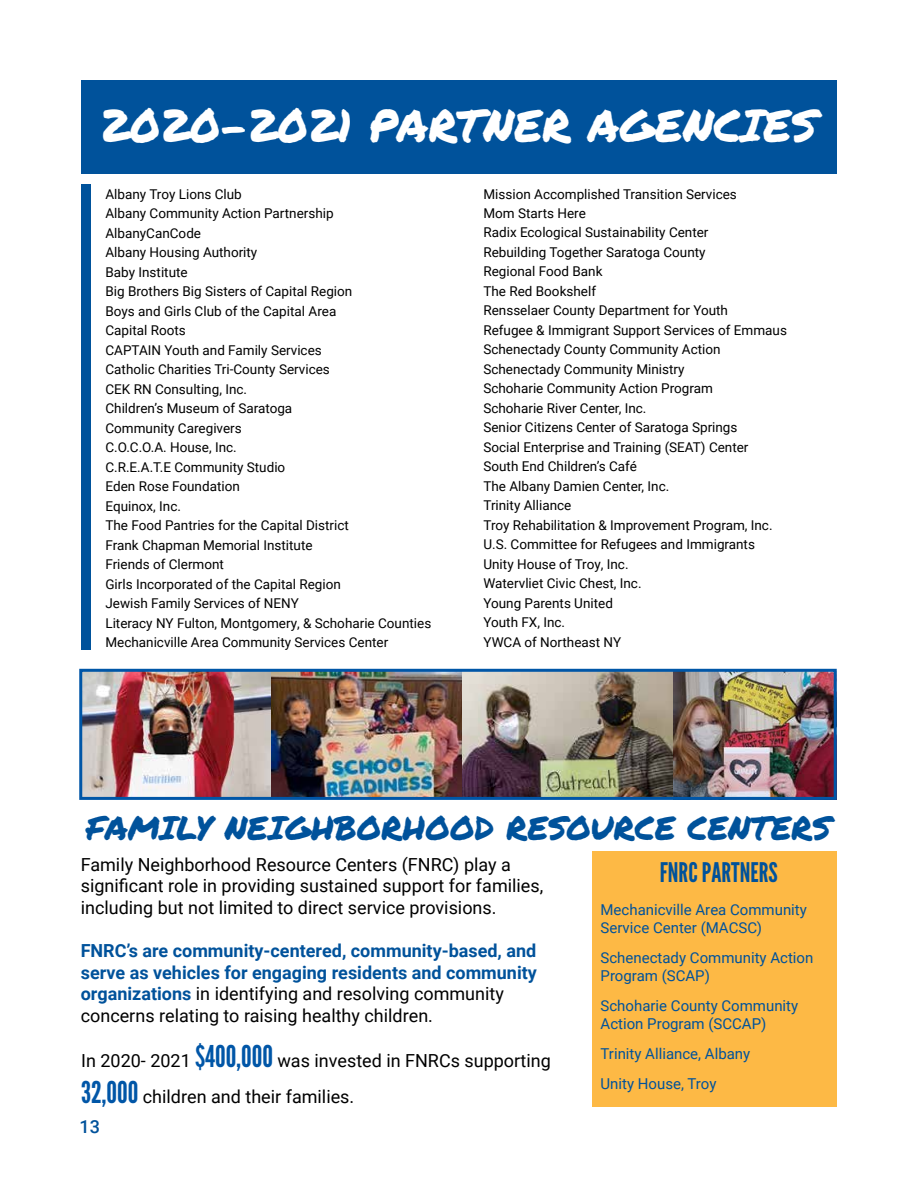
<style>
.page{position:relative;width:918px;height:1188px;background:#fff}
.page>*{position:absolute;margin:0;border:0;box-sizing:border-box;transform-origin:0 0}
.t1{font:45px "Permanent Marker";color:#fff}
.t2{font:33px "Permanent Marker";color:#00529b}
.t3{font:27px "League Gothic";color:#00529b}
.t4{font:18px/21.6px "Roboto";color:#000}
.t5{font:700 18px/21.6px "Roboto";color:#00529b}
.t6{font:500 18px "Roboto";color:#00529b}
.t7{font:15px/18px "Roboto";color:#00529b}
.t8{font:13.5px/19.5px "Roboto";color:#000}
.s1{font-weight:400;color:#000}
.s2{font-family:"League Gothic";font-size:30px;color:#0056a7}
</style>
<div class="page">
<div style="left:592px;top:851px;width:245px;height:256px;background:#fdb945"></div>
<div style="left:81px;top:81px;width:756px;height:93px;background:#00529b"></div>
<div style="left:81px;top:184px;width:9px;height:466px;background:#00529b"></div>
<img style="left:83px;top:673px;width:750px;height:123px">
<div style="left:79px;top:669px;width:758px;height:131px;border:3px solid #0056a7"></div>
<h1 class="t1" style="left:101px;top:92px;width:718px">2020-2021 PARTNER AGENCIES</h1>
<p class="t8" style="left:105px;top:184px;width:327px">Albany Troy Lions Club<br>Albany Community Action Partnership<br>AlbanyCanCode<br>Albany Housing Authority<br>Baby Institute<br>Big Brothers Big Sisters of Capital Region<br>Boys and Girls Club of the Capital Area<br>Capital Roots<br>CAPTAIN Youth and Family Services<br>Catholic Charities Tri-County Services<br>CEK RN Consulting, Inc.<br>Children’s Museum of Saratoga<br>Community Caregivers<br>C.O.C.O.A. House, Inc.<br>C.R.E.A.T.E Community Studio<br>Eden Rose Foundation<br>Equinox, Inc.<br>The Food Pantries for the Capital District<br>Frank Chapman Memorial Institute<br>Friends of Clermont<br>Girls Incorporated of the Capital Region<br>Jewish Family Services of NENY<br>Literacy NY Fulton, Montgomery, &amp; Schoharie Counties<br>Mechanicville Area Community Services Center</p>
<p class="t8" style="left:483px;top:183px;width:305px">Mission Accomplished Transition Services<br>Mom Starts Here<br>Radix Ecological Sustainability Center<br>Rebuilding Together Saratoga County<br>Regional Food Bank<br>The Red Bookshelf<br>Rensselaer County Department for Youth<br>Refugee &amp; Immigrant Support Services of Emmaus<br>Schenectady County Community Action<br>Schenectady Community Ministry<br>Schoharie Community Action Program<br>Schoharie River Center, Inc.<br>Senior Citizens Center of Saratoga Springs<br>Social Enterprise and Training (SEAT) Center<br>South End Children’s Café<br>The Albany Damien Center, Inc.<br>Trinity Alliance<br>Troy Rehabilitation &amp; Improvement Program, Inc.<br>U.S. Committee for Refugees and Immigrants<br>Unity House of Troy, Inc.<br>Watervliet Civic Chest, Inc.<br>Young Parents United<br>Youth FX, Inc.<br>YWCA of Northeast NY</p>
<h2 class="t2" style="left:86px;top:803px;width:747px">FAMILY NEIGHBORHOOD RESOURCE CENTERS</h2>
<h3 class="t4" style="left:81px;top:853px;width:464px">Family Neighborhood Resource Centers (FNRC) play a significant role in providing sustained support for families, including but not limited to direct service provisions.</h3>
<h3 class="t5" style="left:81px;top:939px;width:458px">FNRC’s are community-centered, community-based, and serve as vehicles for engaging residents and community organizations <span class="s1">in identifying and resolving community concerns relating to raising healthy children.</span></h3>
<h3 class="t3" style="left:660px;top:857px;width:119px">FNRC PARTNERS</h3>
<p class="t7" style="left:601px;top:900px;width:208px">Mechanicville Area Community<br>Service Center (MACSC)</p>
<p class="t7" style="left:601px;top:948px;width:214px">Schenectady Community Action<br>Program (SCAP)</p>
<p class="t7" style="left:601px;top:996px;width:199px">Schoharie County Community<br>Action Program (SCCAP)</p>
<p class="t7" style="left:601px;top:1038px;width:151px;line-height:30px">Trinity Alliance, Albany<br>Unity House, Troy</p>
<h3 class="t4" style="left:81px;top:1042px;width:471px;line-height:36px">In 2020- 2021 <span class="s2">$400,000</span> was invested in FNRCs supporting<br><span class="s2">32,000</span> children and their families.</h3>
<h3 class="t6" style="left:80px;top:1114px;width:22px">13</h3>
</div>
